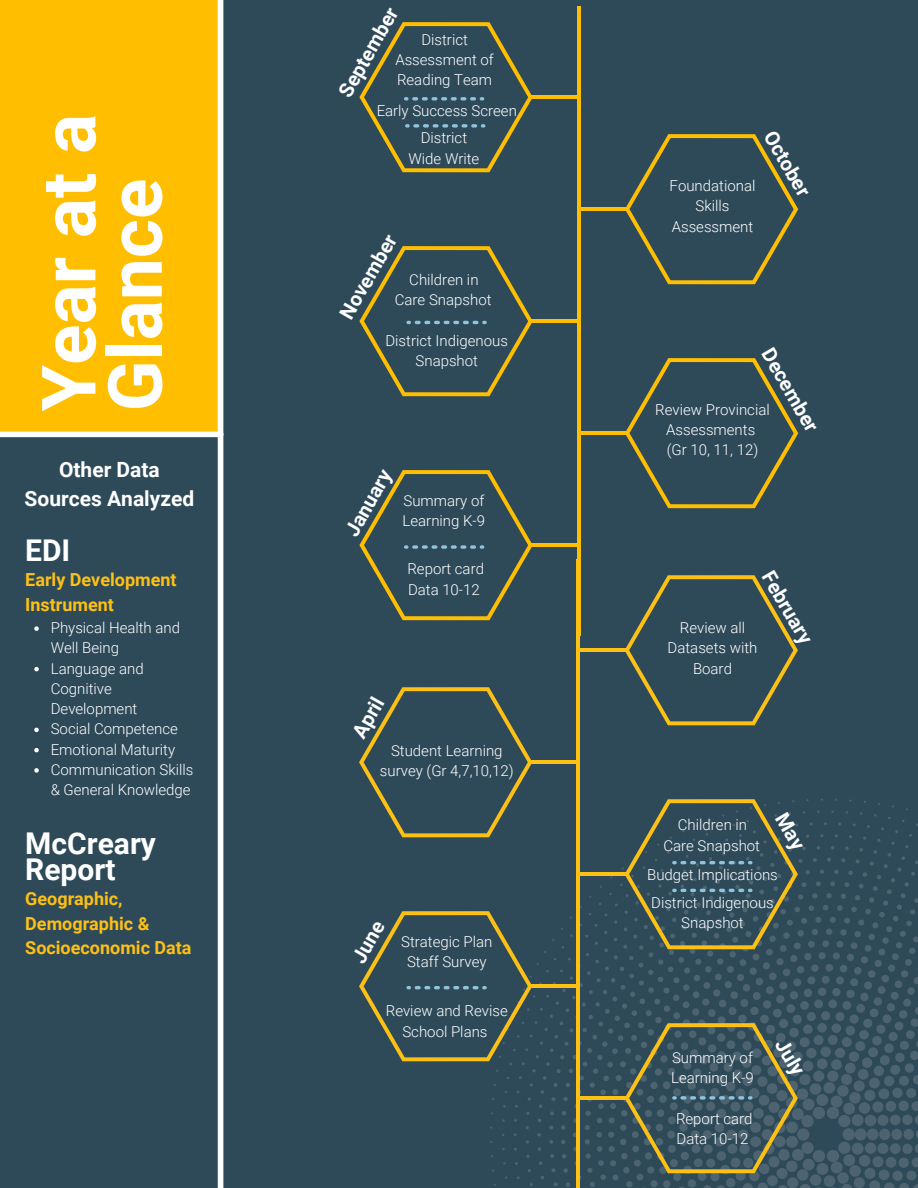
<style>
.page{position:relative;width:918px;height:1188px;background:#2e4a59}
.page>*{position:absolute;margin:0;border:0;box-sizing:border-box;transform-origin:0 0}
.t1{font:700 75px/66.4px "Roboto";color:#fff}
.t2{font:700 30px/25.8px "Roboto";color:#fff}
.t3{font:700 21px/29.2px "Roboto";color:#fff;text-align:center}
.t4{font:700 20.1px "Roboto";color:#fff}
.t5{font:700 18px/24.8px "Roboto";color:#fdc015}
.t6{font:300 15px/20.2px "Roboto";color:#fff;text-align:center}
</style>
<div class="page">
<div style="left:0;top:0;width:218px;height:435px;background:#ffbf00"></div>
<div style="left:0;top:432px;width:221px;height:5px;background:#fff"></div>
<div style="left:218px;top:0;width:5px;height:1188px;background:#fff"></div>
<svg style="left:490px;top:799px;width:428px;height:388px"></svg>
<hr style="left:530px;top:543px;width:49px;height:4px;background:#ffbf00">
<hr style="left:530px;top:319px;width:49px;height:4px;background:#ffbf00">
<hr style="left:530px;top:95px;width:49px;height:4px;background:#ffbf00">
<svg style="left:626px;top:134px;width:172px;height:150px"></svg>
<hr style="left:579px;top:207px;width:48px;height:4px;background:#ffbf00">
<svg style="left:626px;top:358px;width:172px;height:150px"></svg>
<hr style="left:579px;top:431px;width:48px;height:4px;background:#ffbf00">
<hr style="left:577px;top:6px;width:4px;height:630px;background:#ffbf00">
<hr style="left:578px;top:1096px;width:49px;height:4px;background:#fdc015">
<hr style="left:578px;top:872px;width:49px;height:4px;background:#fdc015">
<svg style="left:625px;top:575px;width:173px;height:150px"></svg>
<hr style="left:578px;top:648px;width:49px;height:4px;background:#fdc015">
<svg style="left:359px;top:687px;width:173px;height:150px"></svg>
<hr style="left:530px;top:760px;width:48px;height:4px;background:#fdc015">
<hr style="left:530px;top:984px;width:48px;height:4px;background:#fdc015">
<hr style="left:576px;top:559px;width:4px;height:629px;background:#fdc015">
<svg style="left:359px;top:246px;width:173px;height:150px"></svg>
<svg style="left:359px;top:470px;width:173px;height:150px"></svg>
<svg style="left:359px;top:911px;width:173px;height:150px"></svg>
<svg style="left:625px;top:999px;width:293px;height:189px"></svg>
<svg style="left:34px;top:626px;width:5px;height:5px"></svg>
<svg style="left:34px;top:667px;width:5px;height:4px"></svg>
<svg style="left:34px;top:728px;width:5px;height:4px"></svg>
<svg style="left:34px;top:748px;width:5px;height:4px"></svg>
<svg style="left:34px;top:768px;width:5px;height:5px"></svg>
<svg style="left:359px;top:22px;width:173px;height:150px"></svg>
<svg style="left:625px;top:799px;width:178px;height:150px"></svg>
<p class="t1" style="left:37px;top:411px;width:299px;rotate:-90deg">Year at a<br>Glance</p>
<p class="t3" style="left:25px;top:455px;width:171px">Other Data<br>Sources Analyzed</p>
<p class="t2" style="left:25px;top:538px;width:47px">EDI</p>
<p class="t5" style="left:25px;top:568px;width:153px">Early Development<br>Instrument</p>
<p class="t6" style="left:51px;top:618px;width:131px;text-align:left">Physical Health and<br>Well Being</p>
<p class="t6" style="left:51px;top:658px;width:95px;text-align:left">Language and<br>Cognitive<br>Development</p>
<p class="t6" style="left:51px;top:719px;width:129px">Social Competence</p>
<p class="t6" style="left:51px;top:739px;width:126px">Emotional Maturity</p>
<p class="t6" style="left:51px;top:760px;width:144px;text-align:left">Communication Skills &amp; General Knowledge</p>
<p class="t2" style="left:25px;top:831px;width:132px">McCreary<br>Report</p>
<p class="t5" style="left:25px;top:886px;width:168px">Geographic,<br>Demographic &amp;<br>Socioeconomic Data</p>
<p class="t4" style="left:334px;top:89px;width:101px;rotate:-60deg">September</p>
<p class="t6" style="left:421px;top:30px;width:48px">District</p>
<p class="t6" style="left:395px;top:50px;width:100px;text-align:left">Assessment of<br>Reading Team</p>
<p class="t6" style="left:377px;top:101px;width:142px">Early Success Screen</p>
<p class="t6" style="left:408px;top:128px;width:72px">District<br>Wide Write</p>
<p class="t4" style="left:335px;top:311px;width:95px;rotate:-60deg">November</p>
<p class="t6" style="left:395px;top:270px;width:98px">Children in<br>Care Snapshot</p>
<p class="t6" style="left:385px;top:331px;width:124px">District Indigenous<br>Snapshot</p>
<p class="t4" style="left:340px;top:529px;width:74px;rotate:-60deg">January</p>
<p class="t6" style="left:403px;top:491px;width:84px;text-align:left">Summary of<br>Learning K-9</p>
<p class="t6" style="left:407px;top:559px;width:78px;text-align:left">Report card<br>Data 10-12</p>
<p class="t4" style="left:348px;top:730px;width:44px;rotate:-60deg">April</p>
<p class="t6" style="left:380px;top:741px;width:135px">Student Learning survey (Gr 4,7,10,12)</p>
<p class="t4" style="left:347px;top:955px;width:46px;rotate:-60deg">June</p>
<p class="t6" style="left:401px;top:932px;width:93px">Strategic Plan</p>
<p class="t6" style="left:407px;top:952px;width:81px">Staff Survey</p>
<p class="t6" style="left:386px;top:1001px;width:123px">Review and Revise<br>School Plans</p>
<p class="t6" style="left:670px;top:176px;width:87px">Foundational<br>Skills<br>Assessment</p>
<p class="t4" style="left:779px;top:126px;width:74px;rotate:60deg">October</p>
<p class="t4" style="left:777px;top:344px;width:94px;rotate:60deg">December</p>
<p class="t6" style="left:655px;top:399px;width:116px">Review Provincial<br>Assessments</p>
<p class="t6" style="left:667px;top:440px;width:93px">(Gr 10, 11, 12)</p>
<p class="t4" style="left:777px;top:567px;width:82px;rotate:60deg">February</p>
<p class="t6" style="left:668px;top:618px;width:91px">Review all<br>Datasets with<br>Board</p>
<p class="t6" style="left:663px;top:815px;width:98px">Children in<br>Care Snapshot</p>
<p class="t6" style="left:647px;top:865px;width:132px">Budget Implications</p>
<p class="t6" style="left:651px;top:893px;width:124px">District Indigenous<br>Snapshot</p>
<p class="t6" style="left:671px;top:1047px;width:84px;text-align:left">Summary of<br>Learning K-9</p>
<p class="t6" style="left:676px;top:1109px;width:78px;text-align:left">Report card<br>Data 10-12</p>
<p class="t4" style="left:791px;top:1035px;width:39px;rotate:60deg">July</p>
</div>
